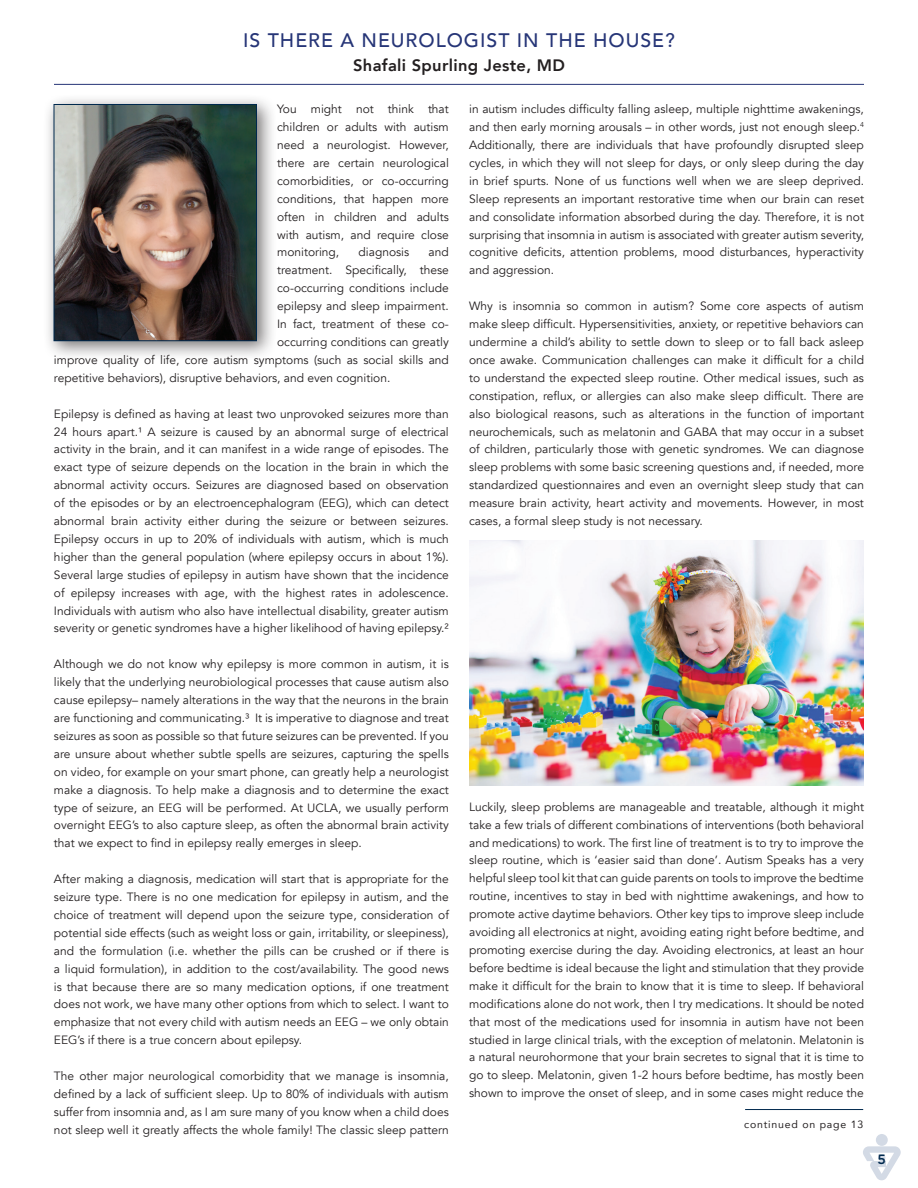
<style>
.page{position:relative;width:918px;height:1188px;background:#fff}
.page>*{position:absolute;margin:0;border:0;box-sizing:border-box;transform-origin:0 0}
.t1{font:500 19.5px "Avenir";letter-spacing:.05em;color:#263577}
.t2{font:800 16.5px "Avenir";letter-spacing:.02em;color:#231f20}
.t3{font:500 13.5px "Gotham";color:#00294e}
.t4{font:12px/17.9px "Avenir";color:#231f20;text-align:justify}
.t5{font:10.5px "Avenir";letter-spacing:.075em;color:#231f20}
</style>
<div class="page">
<div style="left:876px;top:1134px;width:12px;height:12px;background:#d3dae5;border-radius:50%"></div>
<svg style="left:863px;top:1146px;width:38px;height:34px"></svg>
<div style="left:43px;top:94px;width:234px;height:267px;background:#231f20;opacity:.61"></div>
<img style="left:56px;top:106px;width:199px;height:233px">
<div style="left:54px;top:104px;width:203px;height:237px;border:1px solid #00294e"></div>
<hr style="left:745px;top:1109px;width:118px;height:1px;background:#00294e">
<img style="left:470px;top:540px;width:393px;height:245px">
<hr style="left:54px;top:84px;width:810px;height:1px;background:#263577">
<h1 class="t1" style="left:243px;top:23px;width:433px">IS THERE A NEUROLOGIST IN THE HOUSE?</h1>
<h2 class="t2" style="left:353px;top:50px;width:213px">Shafali Spurling Jeste, MD</h2>
<p class="t4" style="left:277px;top:100px;width:173px">You might not think that children or adults with autism need a neurologist. However, there are certain neurological comorbidities, or co-occurring conditions, that happen more often in children and adults with autism, and require close monitoring,</p>
<p class="t4" style="left:359px;top:244px;width:52px">diagnosis</p>
<p class="t4" style="left:429px;top:244px;width:22px">and</p>
<p class="t4" style="left:277px;top:262px;width:173px">treatment. Specifically, these</p>
<p class="t4" style="left:277px;top:279px;width:173px">co-occurring conditions include</p>
<p class="t4" style="left:277px;top:297px;width:173px">epilepsy and sleep impairment.</p>
<p class="t4" style="left:277px;top:315px;width:173px">In fact, treatment of these co-</p>
<p class="t4" style="left:277px;top:333px;width:173px">occurring conditions can greatly</p>
<p class="t4" style="left:54px;top:351px;width:396px">improve quality of life, core autism symptoms (such as social skills and</p>
<p class="t4" style="left:54px;top:369px;width:338px">repetitive behaviors), disruptive behaviors, and even cognition.</p>
<p class="t4" style="left:54px;top:405px;width:396px">Epilepsy is defined as having at least two unprovoked seizures more than 24 hours apart.¹ A seizure is caused by an abnormal surge of electrical activity in the brain, and it can manifest in a wide range of episodes. The exact type of seizure depends on the location in the brain in which the abnormal activity occurs. Seizures are diagnosed based on observation of the episodes or by an electroencephalogram (EEG), which can detect abnormal brain activity either during the seizure or between seizures.<br>Epilepsy occurs in up to 20% of individuals with autism, which is much higher than the general population (where epilepsy occurs in about 1%).<br>Several large studies of epilepsy in autism have shown that the incidence of epilepsy increases with age, with the highest rates in adolescence.<br>Individuals with autism who also have intellectual disability, greater autism severity or genetic syndromes have a higher likelihood of having epilepsy.²</p>
<p class="t4" style="left:54px;top:655px;width:396px">Although we do not know why epilepsy is more common in autism, it is likely that the underlying neurobiological processes that cause autism also cause epilepsy– namely alterations in the way that the neurons in the brain are functioning and communicating.³ It is imperative to diagnose and treat seizures as soon as possible so that future seizures can be prevented. If you are unsure about whether subtle spells are seizures, capturing the spells on video, for example on your smart phone, can greatly help a neurologist make a diagnosis. To help make a diagnosis and to determine the exact type of seizure, an EEG will be performed. At UCLA, we usually perform overnight EEG’s to also capture sleep, as often the abnormal brain activity that we expect to find in epilepsy really emerges in sleep.</p>
<p class="t4" style="left:54px;top:870px;width:396px">After making a diagnosis, medication will start that is appropriate for the seizure type. There is no one medication for epilepsy in autism, and the choice of treatment will depend upon the seizure type, consideration of potential side effects (such as weight loss or gain, irritability, or sleepiness), and the formulation (i.e. whether the pills can be crushed or if there is a liquid formulation), in addition to the cost/availability. The good news is that because there are so many medication options, if one treatment does not work, we have many other options from which to select. I want to emphasize that not every child with autism needs an EEG – we only obtain EEG’s if there is a true concern about epilepsy.</p>
<p class="t4" style="left:54px;top:1067px;width:396px">The other major neurological comorbidity that we manage is insomnia, defined by a lack of sufficient sleep. Up to 80% of individuals with autism suffer from insomnia and, as I am sure many of you know when a child does not sleep well it greatly affects the whole family! The classic sleep pattern</p>
<p class="t4" style="left:469px;top:100px;width:396px">in autism includes difficulty falling asleep, multiple nighttime awakenings, and then early morning arousals – in other words, just not enough sleep.<sup>4<br></sup>Additionally, there are individuals that have profoundly disrupted sleep cycles, in which they will not sleep for days, or only sleep during the day in brief spurts. None of us functions well when we are sleep deprived.<br>Sleep represents an important restorative time when our brain can reset and consolidate information absorbed during the day. Therefore, it is not surprising that insomnia in autism is associated with greater autism severity, cognitive deficits, attention problems, mood disturbances, hyperactivity and aggression.</p>
<p class="t4" style="left:469px;top:297px;width:396px">Why is insomnia so common in autism? Some core aspects of autism make sleep difficult. Hypersensitivities, anxiety, or repetitive behaviors can undermine a child’s ability to settle down to sleep or to fall back asleep once awake. Communication challenges can make it difficult for a child to understand the expected sleep routine. Other medical issues, such as constipation, reflux, or allergies can also make sleep difficult. There are also biological reasons, such as alterations in the function of important neurochemicals, such as melatonin and GABA that may occur in a subset of children, particularly those with genetic syndromes. We can diagnose sleep problems with some basic screening questions and, if needed, more standardized questionnaires and even an overnight sleep study that can measure brain activity, heart activity and movements. However, in most cases, a formal sleep study is not necessary.</p>
<p class="t4" style="left:469px;top:798px;width:396px">Luckily, sleep problems are manageable and treatable, although it might take a few trials of different combinations of interventions (both behavioral and medications) to work. The first line of treatment is to try to improve the sleep routine, which is ‘easier said than done’. Autism Speaks has a very helpful sleep tool kit that can guide parents on tools to improve the bedtime routine, incentives to stay in bed with nighttime awakenings, and how to promote active daytime behaviors. Other key tips to improve sleep include avoiding all electronics at night, avoiding eating right before bedtime, and promoting exercise during the day. Avoiding electronics, at least an hour before bedtime is ideal because the light and stimulation that they provide make it difficult for the brain to know that it is time to sleep. If behavioral modifications alone do not work, then I try medications. It should be noted that most of the medications used for insomnia in autism have not been studied in large clinical trials, with the exception of melatonin. Melatonin is a natural neurohormone that your brain secretes to signal that it is time to go to sleep. Melatonin, given 1-2 hours before bedtime, has mostly been shown to improve the onset of sleep, and in some cases might reduce the</p>
<p class="t5" style="left:744px;top:1116px;width:120px">continued on page 13</p>
<p class="t3" style="left:878px;top:1152px;width:10px">5</p>
</div>
